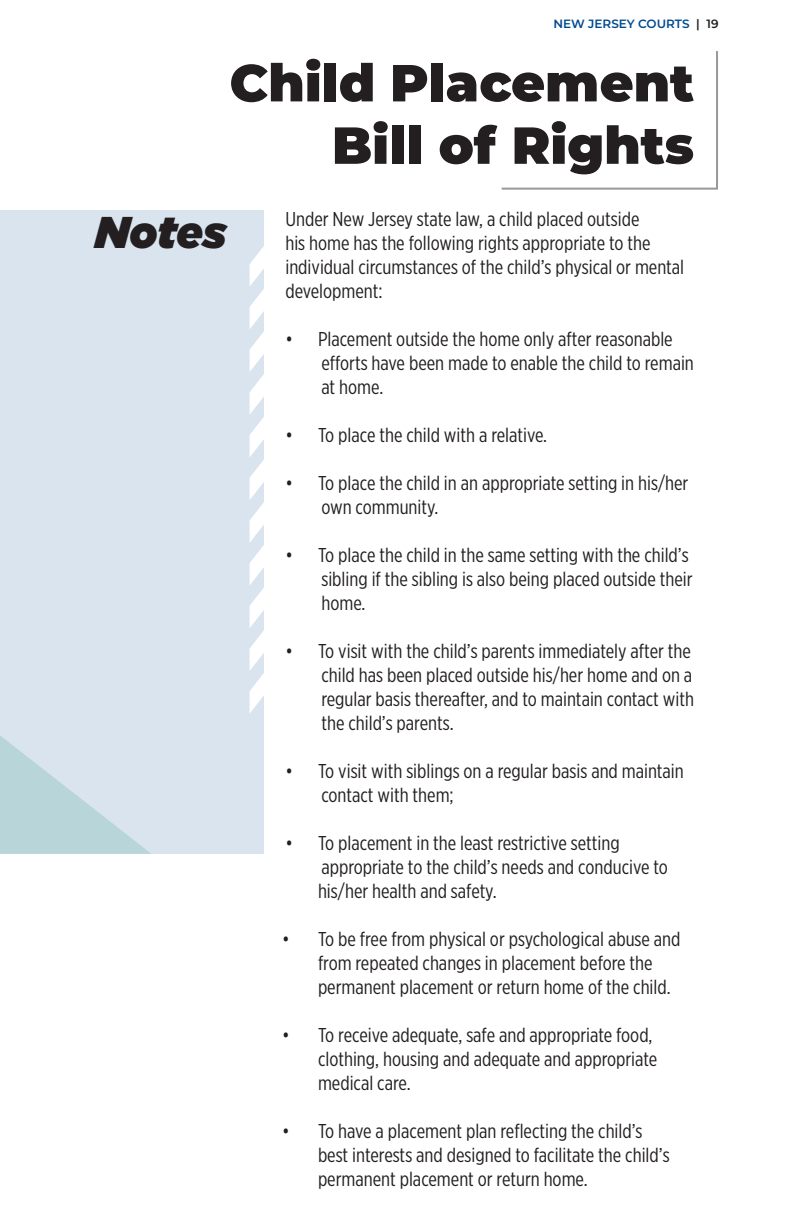
<style>
.page{position:relative;width:792px;height:1224px;background:#fff}
.page>*{position:absolute;margin:0;border:0;box-sizing:border-box;transform-origin:0 0}
.t1{font:900 52px/62.4px "Montserrat";color:#231f20;text-align:right}
.t2{font:italic 900 44.4px "Gotham";letter-spacing:-.005em;color:#231f20}
.t3{font:20px/24px "Gotham X Narrow";color:#231f20}
.t4{font:600 12px "Montserrat";color:#004a8f}
.s1{color:#231f20}
</style>
<div class="page">
<div style="left:0;top:210px;width:264px;height:644px;background:#d9e4ee"></div>
<svg style="left:250px;top:246px;width:14px;height:467px"></svg>
<svg style="left:0;top:736px;width:151px;height:118px"></svg>
<hr style="left:716px;top:51px;width:2px;height:138px;background:#999">
<hr style="left:502px;top:188px;width:216px;height:2px;background:#999">
<p class="t4" style="left:554px;top:16px;width:166px">NEW JERSEY COURTS <span class="s1">| 19</span></p>
<p class="t1" style="left:230px;top:48px;width:466px">Child Placement<br>Bill of Rights</p>
<h2 class="t2" style="left:95px;top:207px;width:133px">Notes</h2>
<p class="t3" style="left:285px;top:207px;width:400px">Under New Jersey state law, a child placed outside<br>his home has the following rights appropriate to the individual circumstances of the child’s physical or mental development:</p>
<p class="t3" style="left:321px;top:327px;width:374px;text-indent:-36px">• Placement outside the home only after reasonable efforts have been made to enable the child to remain at home.</p>
<p class="t3" style="left:285px;top:423px;width:263px">• To place the child with a relative.</p>
<p class="t3" style="left:321px;top:471px;width:369px;text-indent:-36px">• To place the child in an appropriate setting in his/her own community.</p>
<p class="t3" style="left:321px;top:543px;width:373px;text-indent:-36px">• To place the child in the same setting with the child’s sibling if the sibling is also being placed outside their home.</p>
<p class="t3" style="left:321px;top:639px;width:374px;text-indent:-36px">• To visit with the child’s parents immediately after the child has been placed outside his/her home and on a regular basis thereafter, and to maintain contact with the child’s parents.</p>
<p class="t3" style="left:321px;top:759px;width:364px;text-indent:-36px">• To visit with siblings on a regular basis and maintain contact with them;</p>
<p class="t3" style="left:318px;top:831px;width:351px;text-indent:-33px">• To placement in the least restrictive setting appropriate to the child’s needs and conducive to his/her health and safety.</p>
<p class="t3" style="left:318px;top:927px;width:364px;text-indent:-36px">• To be free from physical or psychological abuse and from repeated changes in placement before the permanent placement or return home of the child.</p>
<p class="t3" style="left:318px;top:1023px;width:341px;text-indent:-36px">• To receive adequate, safe and appropriate food, clothing, housing and adequate and appropriate medical care.</p>
<p class="t3" style="left:318px;top:1119px;width:353px;text-indent:-36px">• To have a placement plan reflecting the child’s best interests and designed to facilitate the child’s permanent placement or return home.</p>
</div>
